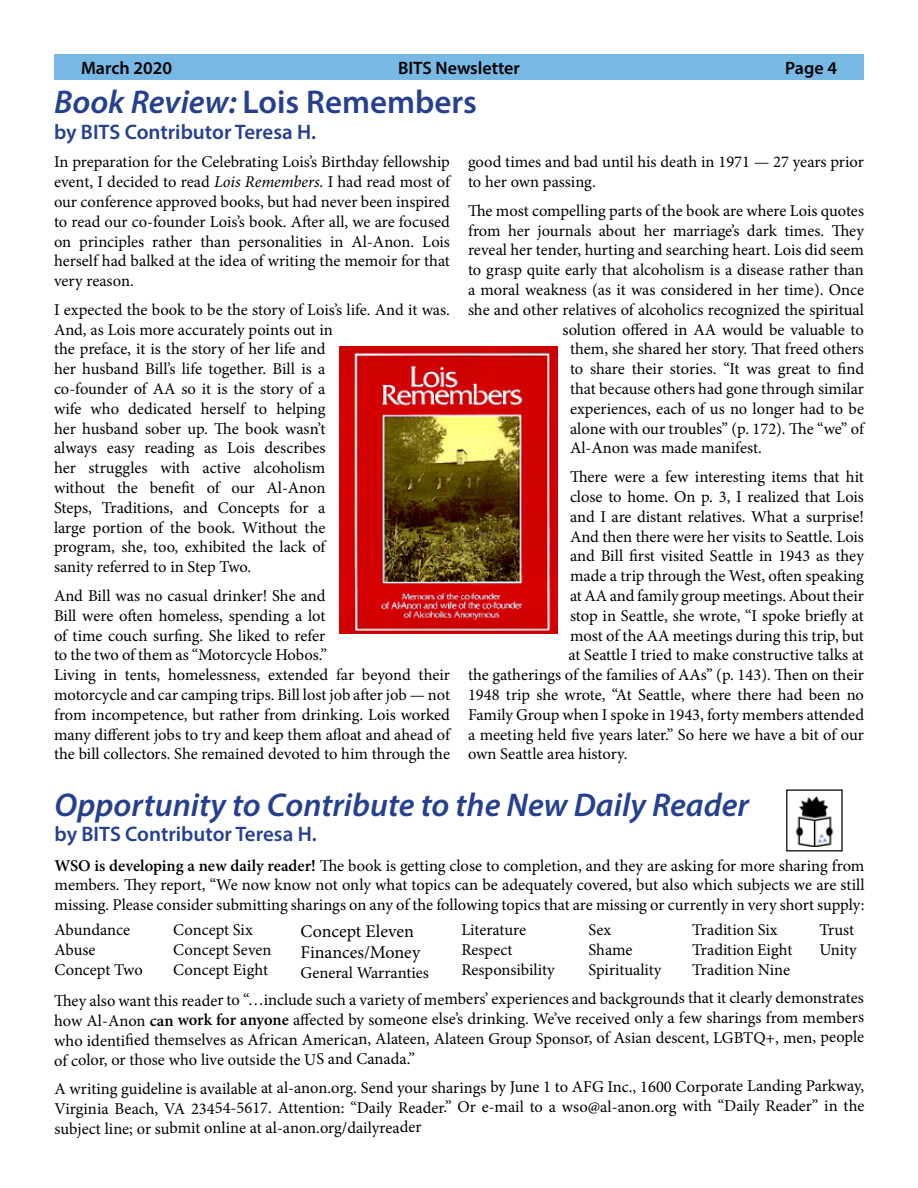
<style>
.page{position:relative;width:918px;height:1188px;background:#fff}
.page>*{position:absolute;margin:0;border:0;box-sizing:border-box;transform-origin:0 0}
.t1{font:italic 600 33px "Myriad Pro";color:#25408f}
.t2{font:600 33px "Myriad Pro";color:#25408f}
.t3{font:600 21px "Myriad Pro";color:#25408f}
.t4{font:600 18px "Myriad Pro";color:#000}
.t5{font:18px/21.6px "Minion Pro";color:#000}
.t6{font:16.5px/19.8px "Minion Pro";letter-spacing:-.005em;color:#000}
.s1{font-style:italic}
.s2{font-weight:600}
</style>
<div class="page">
<div style="left:54px;top:54px;width:810px;height:26px;background:#78b8e5"></div>
<img style="left:339px;top:347px;width:219px;height:287px">
<div style="left:786px;top:789px;width:57px;height:62px;border:1px solid #000"></div>
<img style="left:795px;top:796px;width:39px;height:51px">
<p class="t4" style="left:81px;top:56px;width:93px">March 2020</p>
<p class="t4" style="left:398px;top:56px;width:123px">BITS Newsletter</p>
<p class="t4" style="left:785px;top:56px;width:53px">Page 4</p>
<h1 class="t2" style="left:54px;top:81px;width:424px"><span class="s1">Book Review:</span> Lois Remembers</h1>
<p class="t3" style="left:54px;top:118px;width:264px">by BITS Contributor Teresa H.</p>
<p class="t6" style="left:54px;top:152px;width:398px;text-align:justify">In preparation for the Celebrating Lois’s Birthday fellowship event, I decided to read <span class="s1">Lois Remembers</span>. I had read most of our conference approved books, but had never been inspired to read our co-founder Lois’s book. After all, we are focused on principles rather than personalities in Al-Anon. Lois herself had balked at the idea of writing the memoir for that very reason.</p>
<p class="t6" style="left:54px;top:300px;width:398px">I expected the book to be the story of Lois’s life. And it was.<br>And, as Lois more accurately points out in<br>the preface, it is the story of her life and<br>her husband Bill’s life together. Bill is a<br>co-founder of AA so it is the story of a<br>wife who dedicated herself to helping<br>her husband sober up. The book wasn’t<br>always easy reading as Lois describes<br>her struggles with active alcoholism<br>without the benefit of our Al-Anon<br>Steps, Traditions, and Concepts for a<br>large portion of the book. Without the<br>program, she, too, exhibited the lack of<br>sanity referred to in Step Two.</p>
<p class="t6" style="left:54px;top:586px;width:398px">And Bill was no casual drinker! She and<br>Bill were often homeless, spending a lot<br>of time couch surfing. She liked to refer<br>to the two of them as “Motorcycle Hobos.”<br>Living in tents, homelessness, extended far beyond their motorcycle and car camping trips. Bill lost job after job — not from incompetence, but rather from drinking. Lois worked many different jobs to try and keep them afloat and ahead of the bill collectors. She remained devoted to him through the</p>
<p class="t6" style="left:468px;top:152px;width:397px">good times and bad until his death in 1971 — 27 years prior to her own passing.</p>
<p class="t6" style="left:468px;top:201px;width:398px">The most compelling parts of the book are where Lois quotes</p>
<p class="t6" style="left:468px;top:221px;width:397px">from her journals about her marriage’s dark times. They</p>
<p class="t6" style="left:468px;top:240px;width:397px">reveal her tender, hurting and searching heart. Lois did seem</p>
<p class="t6" style="left:468px;top:260px;width:397px">to grasp quite early that alcoholism is a disease rather than</p>
<p class="t6" style="left:468px;top:280px;width:398px">a moral weakness (as it was considered in her time). Once</p>
<p class="t6" style="left:468px;top:300px;width:397px">she and other relatives of alcoholics recognized the spiritual</p>
<p class="t6" style="left:562px;top:320px;width:303px">solution offered in AA would be valuable to</p>
<p class="t6" style="left:570px;top:339px;width:296px">them, she shared her story. That freed others</p>
<p class="t6" style="left:570px;top:359px;width:296px">to share their stories. “It was great to find</p>
<p class="t6" style="left:570px;top:379px;width:295px">that because others had gone through similar</p>
<p class="t6" style="left:570px;top:399px;width:296px">experiences, each of us no longer had to be</p>
<p class="t6" style="left:570px;top:419px;width:296px">alone with our troubles” (p. 172). The “we” of</p>
<p class="t6" style="left:570px;top:438px;width:193px">Al-Anon was made manifest.</p>
<p class="t6" style="left:570px;top:467px;width:295px">There were a few interesting items that hit</p>
<p class="t6" style="left:570px;top:487px;width:295px">close to home. On p. 3, I realized that Lois</p>
<p class="t6" style="left:570px;top:507px;width:295px">and I are distant relatives. What a surprise!</p>
<p class="t6" style="left:570px;top:527px;width:296px">And then there were her visits to Seattle. Lois</p>
<p class="t6" style="left:570px;top:546px;width:295px">and Bill first visited Seattle in 1943 as they</p>
<p class="t6" style="left:570px;top:566px;width:296px">made a trip through the West, often speaking</p>
<p class="t6" style="left:570px;top:586px;width:295px">at AA and family group meetings. About their</p>
<p class="t6" style="left:570px;top:606px;width:295px">stop in Seattle, she wrote, “I spoke briefly at</p>
<p class="t6" style="left:570px;top:626px;width:296px">most of the AA meetings during this trip, but</p>
<p class="t6" style="left:569px;top:645px;width:297px">at Seattle I tried to make constructive talks at</p>
<p class="t6" style="left:468px;top:665px;width:397px">the gatherings of the families of AAs” (p. 143). Then on their</p>
<p class="t6" style="left:468px;top:685px;width:398px">1948 trip she wrote, “At Seattle, where there had been no</p>
<p class="t6" style="left:468px;top:705px;width:398px">Family Group when I spoke in 1943, forty members attended</p>
<p class="t6" style="left:468px;top:725px;width:397px">a meeting held five years later.” So here we have a bit of our</p>
<p class="t6" style="left:468px;top:744px;width:161px">own Seattle area history.</p>
<h1 class="t1" style="left:55px;top:784px;width:696px">Opportunity to Contribute to the New Daily Reader</h1>
<p class="t3" style="left:55px;top:821px;width:264px">by BITS Contributor Teresa H.</p>
<p class="t6" style="left:55px;top:855px;width:812px;text-align:justify"><span class="s2">WSO is developing a new daily reader!</span> The book is getting close to completion, and they are asking for more sharing from members. They report, “We now know not only what topics can be adequately covered, but also which subjects we are still missing. Please consider submitting sharings on any of the following topics that are missing or currently in very short supply:</p>
<p class="t6" style="left:55px;top:920px;width:90px">Abundance<br>Abuse<br>Concept Two</p>
<p class="t6" style="left:54px;top:989px;width:812px;text-align:justify">They also want this reader to “…include such a variety of members’ experiences and backgrounds that it clearly demonstrates how Al‑Anon <span class="s2">can work for anyone</span> affected by someone else’s drinking. We’ve received only a few sharings from members who identified themselves as African American, Alateen, Alateen Group Sponsor, of Asian descent, LGBTQ+, men, people of color, or those who live outside the US and Canada.”</p>
<p class="t6" style="left:54px;top:1077px;width:812px;line-height:20.2px;text-align:justify">A writing guideline is available at al‑anon.org. Send your sharings by June 1 to AFG Inc., 1600 Corporate Landing Parkway, Virginia Beach, VA 23454-5617. Attention: “Daily Reader.” Or e-mail to a wso@al‑anon.org with “Daily Reader” in the subject line; or submit online at al‑anon.org/dailyreader</p>
<p class="t6" style="left:173px;top:920px;width:100px">Concept Six<br>Concept Seven<br>Concept Eight</p>
<p class="t6" style="left:589px;top:920px;width:74px">Sex<br>Shame<br>Spirituality</p>
<p class="t6" style="left:692px;top:920px;width:102px">Tradition Six<br>Tradition Eight<br>Tradition Nine</p>
<p class="t6" style="left:819px;top:920px;width:39px">Trust<br>Unity</p>
<p class="t5" style="left:301px;top:920px;width:121px">Concept Eleven<br>Finances/Money</p>
<p class="t6" style="left:301px;top:963px;width:130px">General Warranties</p>
<p class="t6" style="left:461px;top:920px;width:95px">Literature<br>Respect<br>Responsibility</p>
</div>
